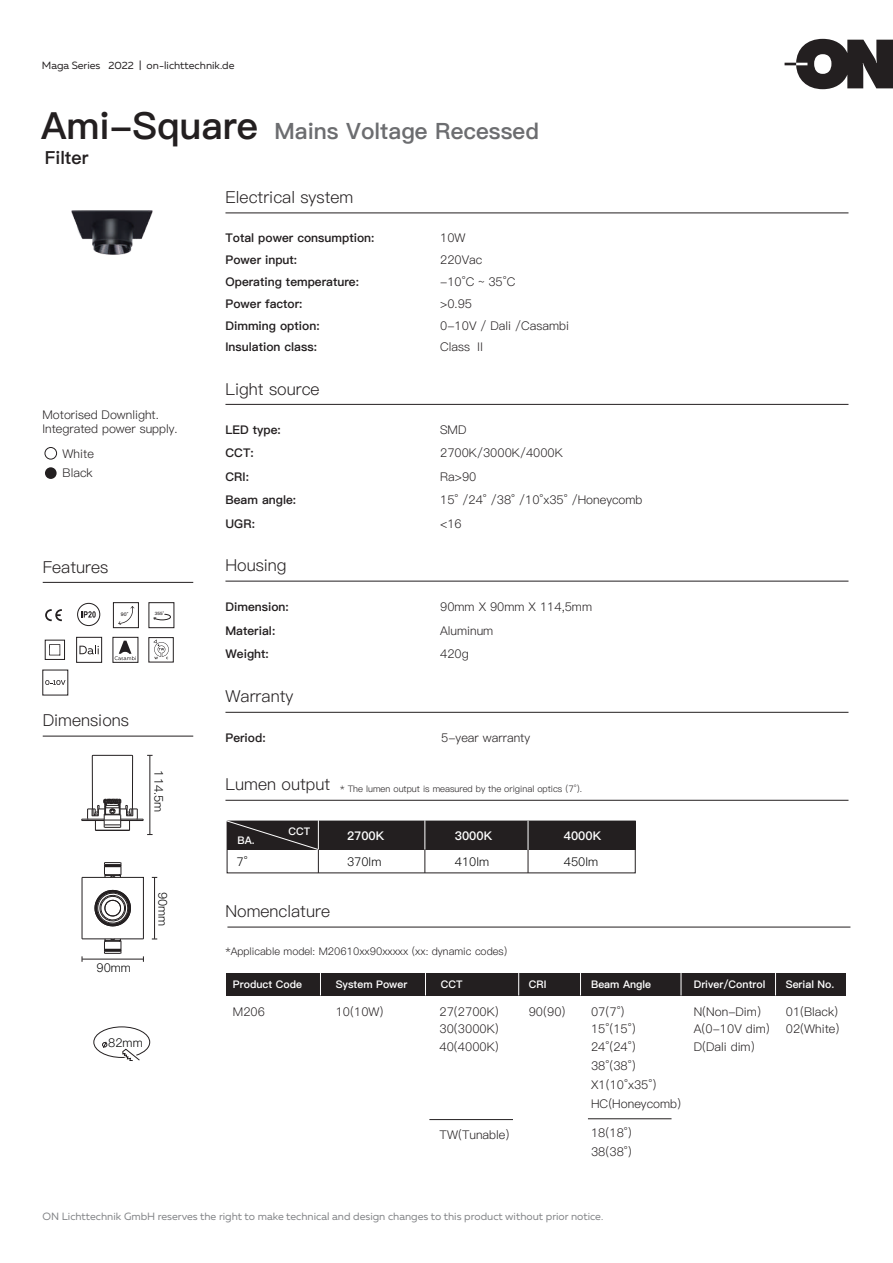
<style>
.page{position:relative;width:893px;height:1263px;background:#fff}
.page>*{position:absolute;margin:0;border:0;box-sizing:border-box;transform-origin:0 0}
.t1{font:37.5px "Ping Fang SC Heavy";color:#231f20}
.t2{font:22.5px "Ping Fang SC Heavy";color:#6c6d70}
.t3{font:18px "Ping Fang SC Heavy";color:#231f20}
.t4{font:16.5px "Ping Fang SC Regular";color:#231f20}
.t5{font:12px/23.4px "Ping Fang SC Regular";color:#231f20}
.t6{font:12px/23.4px "Ping Fang SC Heavy";color:#231f20}
.t7{font:12px "Ping Fang SC Regular";color:#030303}
.t8{font:12px "Ping Fang SC Heavy";color:#fff}
.t9{font:10.5px "Muller";color:#808285}
.t10{font:10.5px "Ping Fang SC Heavy";color:#fff}
.t11{font:10.5px "Ping Fang SC Regular";color:#231f20}
.t12{font:10.5px "Muller";color:#231f20}
.t13{font:9px "Ping Fang SC Regular";color:#231f20}
.t14{font:4.8px "Ping Fang SC Bold";color:#231f20}
.t15{font:4.35px "Ping Fang SC Bold";color:#231f20}
</style>
<div class="page">
<div style="left:226px;top:973px;width:619px;height:22px;background:#231f20"></div>
<hr style="left:225px;top:213px;width:623px;height:1px;background:#231f20">
<hr style="left:225px;top:404px;width:623px;height:1px;background:#231f20">
<hr style="left:225px;top:581px;width:623px;height:1px;background:#231f20">
<div style="left:45px;top:447px;width:12px;height:12px;border:1px solid #231f20;border-radius:50%"></div>
<div style="left:45px;top:467px;width:12px;height:12px;background:#231f20;border-radius:50%"></div>
<svg style="left:320px;top:973px;width:1px;height:22px"></svg>
<svg style="left:425px;top:973px;width:1px;height:22px"></svg>
<svg style="left:518px;top:973px;width:1px;height:22px"></svg>
<svg style="left:580px;top:973px;width:1px;height:22px"></svg>
<svg style="left:681px;top:973px;width:1px;height:22px"></svg>
<svg style="left:775px;top:973px;width:1px;height:22px"></svg>
<hr style="left:225px;top:712px;width:623px;height:1px;background:#231f20">
<hr style="left:225px;top:800px;width:623px;height:1px;background:#231f20">
<hr style="left:227px;top:927px;width:623px;height:1px;background:#231f20">
<hr style="left:43px;top:582px;width:150px;height:1px;background:#231f20">
<hr style="left:43px;top:736px;width:150px;height:1px;background:#231f20">
<svg style="left:784px;top:39px;width:109px;height:50px"></svg>
<div style="left:227px;top:821px;width:408px;height:28px;background:#231f20"></div>
<div style="left:227px;top:821px;width:408px;height:52px;border:1px solid #231f20"></div>
<svg style="left:425px;top:820px;width:1px;height:53px"></svg>
<svg style="left:528px;top:821px;width:1px;height:52px"></svg>
<svg style="left:226px;top:820px;width:93px;height:53px"></svg>
<svg style="left:93px;top:1026px;width:57px;height:35px"></svg>
<hr style="left:150px;top:755px;width:1px;height:79px;background:#231f20">
<hr style="left:92px;top:756px;width:1px;height:53px;background:#231f20">
<hr style="left:132px;top:756px;width:1px;height:53px;background:#231f20">
<hr style="left:93px;top:755px;width:39px;height:1px;background:#231f20">
<svg style="left:81px;top:799px;width:72px;height:36px"></svg>
<hr style="left:154px;top:877px;width:1px;height:62px;background:#231f20">
<svg style="left:82px;top:862px;width:62px;height:100px"></svg>
<img style="left:71px;top:210px;width:82px;height:45px">
<svg style="left:45px;top:609px;width:17px;height:12px"></svg>
<svg style="left:82px;top:611px;width:14px;height:7px"></svg>
<div style="left:77px;top:603px;width:23px;height:23px;border:1px solid #231f20;border-radius:50%"></div>
<svg style="left:49px;top:644px;width:11px;height:11px"></svg>
<div style="left:45px;top:640px;width:20px;height:20px;border:1px solid #231f20"></div>
<div style="left:113px;top:602px;width:26px;height:26px;border:1px solid #231f20"></div>
<svg style="left:118px;top:606px;width:17px;height:19px"></svg>
<div style="left:149px;top:602px;width:25px;height:26px;border:1px solid #231f20"></div>
<svg style="left:153px;top:613px;width:18px;height:8px"></svg>
<svg style="left:115px;top:641px;width:21px;height:19px"></svg>
<div style="left:76px;top:637px;width:26px;height:25px;border:1px solid #231f20"></div>
<svg style="left:79px;top:645px;width:20px;height:9px"></svg>
<hr style="left:429px;top:1119px;width:84px;height:1px;background:#231f20">
<hr style="left:588px;top:1118px;width:83px;height:1px;background:#231f20">
<div style="left:149px;top:637px;width:25px;height:25px;border:1px solid #231f20"></div>
<svg style="left:153px;top:640px;width:16px;height:19px"></svg>
<svg style="left:45px;top:680px;width:21px;height:5px"></svg>
<p class="t12" style="left:42px;top:58px;width:194px">Maga Series 2022 | on-lichttechnik.de</p>
<h1 class="t1" style="left:41px;top:103px;width:219px">Ami-Square</h1>
<h3 class="t3" style="left:45px;top:146px;width:45px">Filter</h3>
<h2 class="t2" style="left:274px;top:117px;width:266px">Mains Voltage Recessed</h2>
<p class="t5" style="left:42px;top:407px;width:137px;line-height:14.4px">Motorised Downlight.<br>Integrated power supply.</p>
<p class="t5" style="left:63px;top:443px;width:33px;line-height:19.8px">White<br>Black</p>
<h3 class="t4" style="left:43px;top:557px;width:67px">Features</h3>
<p class="t14" style="left:121px;top:611px;width:9px">90°</p>
<p class="t15" style="left:155px;top:611px;width:11px">355°</p>
<h3 class="t4" style="left:43px;top:711px;width:88px">Dimensions</h3>
<p class="t7" style="left:166px;top:770px;width:43px;rotate:90deg">114.5m</p>
<p class="t7" style="left:96px;top:961px;width:36px">90mm</p>
<p class="t7" style="left:170px;top:892px;width:36px;rotate:90deg">90mm</p>
<p class="t7" style="left:108px;top:1036px;width:36px">82mm</p>
<h3 class="t4" style="left:225px;top:188px;width:129px">Electrical system</h3>
<p class="t6" style="left:225px;top:227px;width:151px;line-height:21.9px">Total power consumption:<br>Power input:<br>Operating temperature:<br>Power factor:<br>Dimming option:<br>Insulation class:</p>
<h3 class="t4" style="left:225px;top:379px;width:96px">Light source</h3>
<p class="t6" style="left:225px;top:418px;width:72px">LED type:<br>CCT:<br>CRI:<br>Beam angle:<br>UGR:</p>
<h3 class="t4" style="left:225px;top:555px;width:63px">Housing</h3>
<p class="t5" style="left:440px;top:227px;width:130px;line-height:21.9px">10W<br>220Vac<br>-10°C ~ 35°C<br>&gt;0.95<br>0-10V / Dali /Casambi<br>Class Ⅱ</p>
<p class="t5" style="left:440px;top:418px;width:204px">SMD<br>2700K/3000K/4000K<br>Ra&gt;90<br>15° /24° /38° /10°x35° /Honeycomb &lt;16</p>
<p class="t6" style="left:225px;top:595px;width:65px">Dimension:<br>Material:<br>Weight:</p>
<p class="t5" style="left:440px;top:595px;width:153px">90mm X 90mm X 114,5mm<br>Aluminum<br>420g</p>
<h3 class="t4" style="left:225px;top:686px;width:69px">Warranty</h3>
<p class="t6" style="left:225px;top:726px;width:42px">Period:</p>
<p class="t5" style="left:441px;top:726px;width:91px">5-year warranty</p>
<h3 class="t4" style="left:225px;top:774px;width:106px">Lumen output</h3>
<p class="t13" style="left:340px;top:783px;width:243px">* The lumen output is measured by the original optics (7°).</p>
<p class="t10" style="left:289px;top:825px;width:23px">CCT</p>
<p class="t8" style="left:455px;top:829px;width:39px">3000K</p>
<p class="t7" style="left:347px;top:855px;width:36px">370lm</p>
<p class="t7" style="left:455px;top:855px;width:36px">410lm</p>
<p class="t8" style="left:347px;top:829px;width:39px">2700K</p>
<p class="t8" style="left:564px;top:829px;width:39px">4000K</p>
<p class="t10" style="left:237px;top:834px;width:19px">BA.</p>
<p class="t7" style="left:237px;top:855px;width:13px">7°</p>
<p class="t7" style="left:564px;top:855px;width:36px">450lm</p>
<h3 class="t4" style="left:225px;top:901px;width:106px">Nomenclature</h3>
<p class="t11" style="left:225px;top:945px;width:283px">*Applicable model: M20610xx90xxxxx (xx: dynamic codes)</p>
<p class="t10" style="left:233px;top:978px;width:70px">Product Code</p>
<p class="t5" style="left:233px;top:1000px;width:34px">M206</p>
<p class="t10" style="left:336px;top:978px;width:73px">System Power</p>
<p class="t5" style="left:336px;top:1000px;width:49px">10(10W)</p>
<p class="t10" style="left:441px;top:978px;width:23px">CCT</p>
<p class="t10" style="left:529px;top:978px;width:19px">CRI</p>
<p class="t5" style="left:529px;top:1000px;width:38px">90(90)</p>
<p class="t5" style="left:440px;top:1003px;width:61px;line-height:17.5px;text-align:justify">27(2700K)<br>30(3000K)<br>40(4000K)</p>
<p class="t5" style="left:440px;top:1123px;width:71px">TW(Tunable)</p>
<p class="t10" style="left:591px;top:978px;width:62px">Beam Angle</p>
<p class="t10" style="left:694px;top:978px;width:73px">Driver/Control</p>
<p class="t10" style="left:786px;top:978px;width:50px">Serial No.</p>
<p class="t5" style="left:786px;top:1003px;width:55px;line-height:17.5px">01(Black)<br>02(White)</p>
<p class="t5" style="left:591px;top:1000px;width:35px">07(7°)</p>
<p class="t5" style="left:591px;top:1037px;width:91px;line-height:19.2px">24°(24°)<br>38°(38°)<br>X1(10°x35°)<br>HC(Honeycomb)</p>
<p class="t5" style="left:694px;top:1003px;width:78px;line-height:17.5px">N(Non-Dim)<br>A(0-10V dim)<br>D(Dali dim)</p>
<p class="t5" style="left:591px;top:1017px;width:46px">15°(15°)</p>
<p class="t5" style="left:591px;top:1123px;width:42px;line-height:19.4px">18(18°)<br>38(38°)</p>
<p class="t9" style="left:43px;top:1210px;width:562px">ON Lichttechnik GmbH reserves the right to make technical and design changes to this product without prior notice.</p>
</div>
